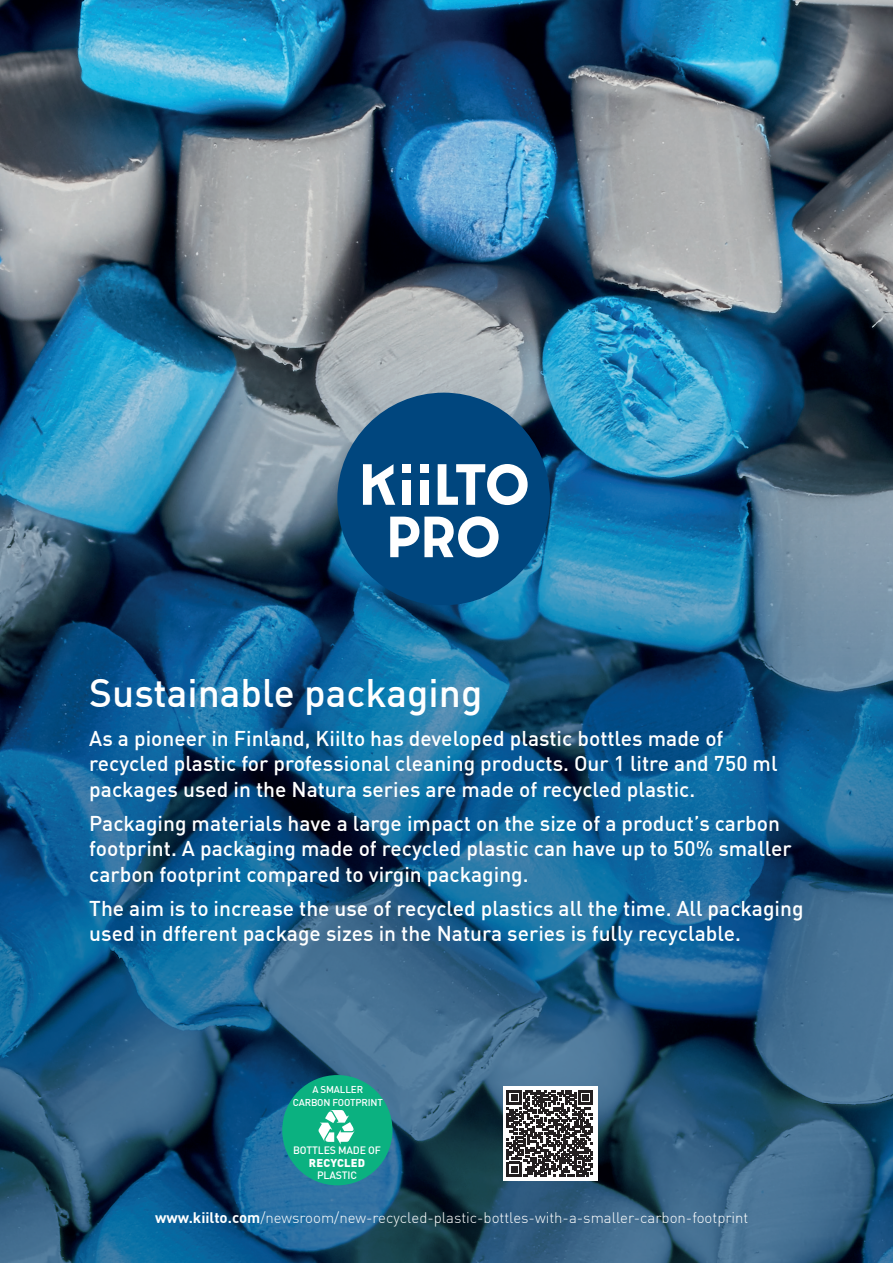
<style>
.page{position:relative;width:893px;height:1263px;background:#fff}
.page>*{position:absolute;margin:0;border:0;box-sizing:border-box;transform-origin:0 0}
.t1{font:500 39px "DIN Pro";color:#fff}
.t2{font:500 21px/25.5px "DIN Pro";color:#fff}
.t3{font:300 15px "DIN Pro";color:#fff}
.t4{font:900 11.25px "DIN Pro";letter-spacing:.02em;color:#fff}
.t5{font:500 10.5px "DIN Pro";letter-spacing:-.015em;color:#fff}
.t6{font:500 9.75px/12.6px "DIN Pro";letter-spacing:-.015em;color:#fff;text-align:center}
.s1{font-weight:700}
</style>
<div class="page">
<img style="left:0;top:0;width:893px;height:35px">
<img style="left:0;top:35px;width:893px;height:1228px">
<div style="left:337px;top:393px;width:213px;height:212px;background:#00467e;border-radius:50%"></div>
<div style="left:420px;top:480px;width:9px;height:25px;background:#fff"></div>
<div style="left:420px;top:464px;width:9px;height:8px;background:#fff"></div>
<svg style="left:438px;top:464px;width:90px;height:41px"></svg>
<svg style="left:363px;top:464px;width:32px;height:41px"></svg>
<div style="left:402px;top:480px;width:9px;height:25px;background:#fff"></div>
<div style="left:402px;top:464px;width:9px;height:8px;background:#fff"></div>
<svg style="left:390px;top:516px;width:109px;height:41px"></svg>
<div style="left:282px;top:1075px;width:110px;height:110px;background:#0bb180;border-radius:50%"></div>
<svg style="left:318px;top:1110px;width:36px;height:34px"></svg>
<div style="left:503px;top:1086px;width:95px;height:94px;background:#fff"></div>
<svg style="left:507px;top:1090px;width:86px;height:86px"></svg>
<h1 class="t1" style="left:89px;top:663px;width:395px">Sustainable packaging</h1>
<p class="t2" style="left:89px;top:724px;width:690px">As a pioneer in Finland, Kiilto has developed plastic bottles made of recycled plastic for professional cleaning products. Our 1 litre and 750 ml packages used in the Natura series are made of recycled plastic.</p>
<p class="t2" style="left:89px;top:809px;width:704px">Packaging materials have a large impact on the size of a product’s carbon footprint. A packaging made of recycled plastic can have up to 50% smaller carbon footprint compared to virgin packaging.</p>
<p class="t2" style="left:89px;top:894px;width:716px">The aim is to increase the use of recycled plastics all the time. All packaging used in dfferent package sizes in the Natura series is fully recyclable.</p>
<p class="t6" style="left:293px;top:1082px;width:92px">A SMALLER<br>CARBON FOOTPRINT</p>
<p class="t5" style="left:293px;top:1142px;width:89px">BOTTLES MADE OF</p>
<p class="t4" style="left:309px;top:1154px;width:58px">RECYCLED</p>
<p class="t5" style="left:317px;top:1167px;width:41px">PLASTIC</p>
<p class="t3" style="left:155px;top:1206px;width:595px"><span class="s1">www.kiilto.com</span>/newsroom/new-recycled-plastic-bottles-with-a-smaller-carbon-footprint</p>
</div>
